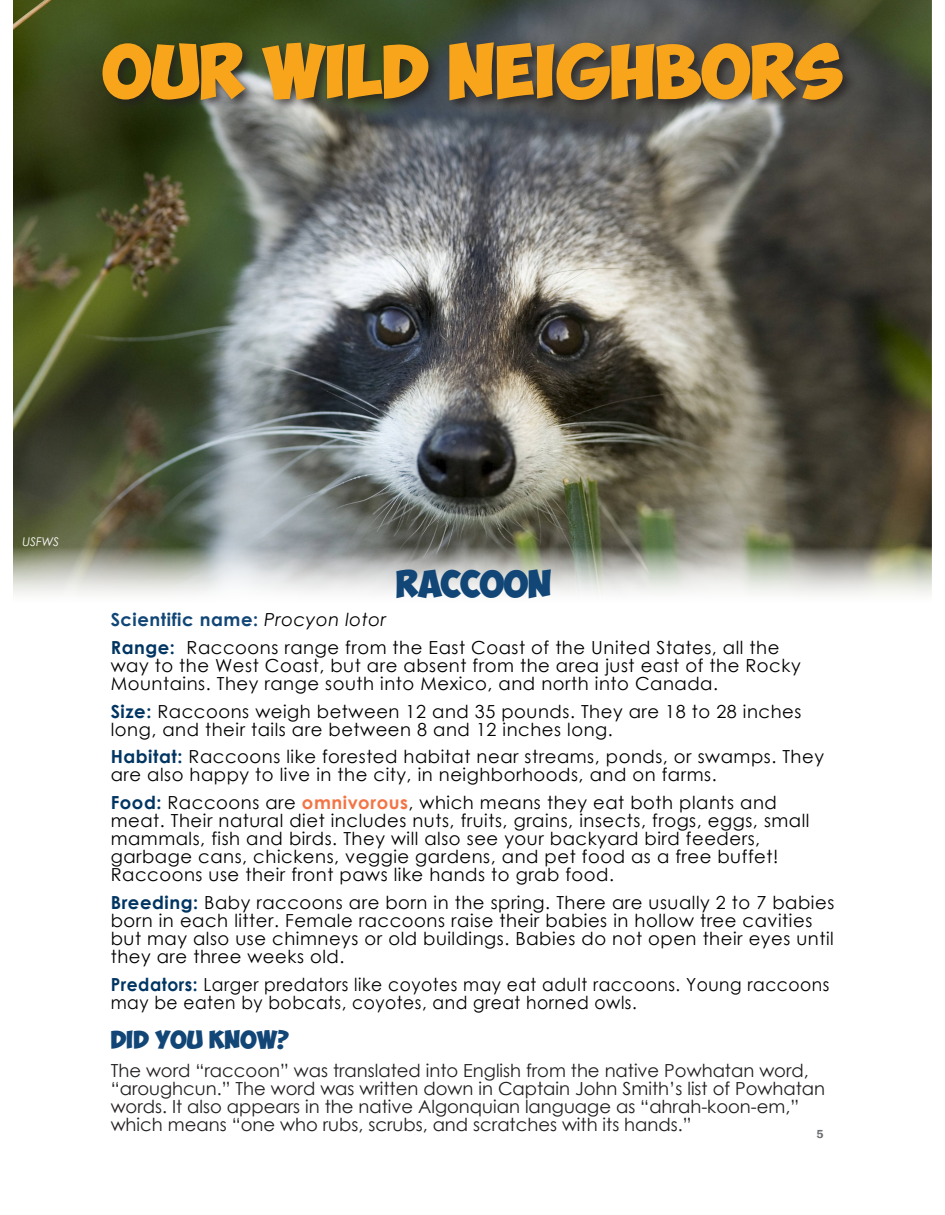
<style>
.page{position:relative;width:945px;height:1215px;background:#fff}
.page>*{position:absolute;margin:0;border:0;box-sizing:border-box;transform-origin:0 0}
.t1{font:700 54px "Obelix Pro";color:#f9a51b}
.t2{font:700 27px "Obelix Pro";letter-spacing:-.01em;color:#114676}
.t3{font:18px/18px "Century Gothic";letter-spacing:.03em;color:#000}
.t4{font:18px/18px "Century Gothic";color:#231f20}
.t5{font:18px/18px "Century Gothic";letter-spacing:.03em;color:#000;scale:.95 1}
.t6{font:700 18px "Century Gothic";letter-spacing:.03em;color:#114676}
.t7{font:700 18px "Obelix Pro";color:#114676}
.t8{font:italic 12px "Century Gothic";letter-spacing:-.01em;color:#fff}
.t9{font:600 12px "Franklin Gothic";color:#6c6d70}
.s1{font-weight:400;font-style:italic;color:#000}
.s2{font-weight:700;color:#003562}
.s3{font-weight:700;color:#f37546}
</style>
<div class="page">
<img style="left:14px;top:0;width:918px;height:595px">
<div style="left:99px;top:40px;width:756px;height:72px;background:#231f20;opacity:.75"></div>
<p class="t1" style="left:102px;top:49px;width:742px">OUR WILD NEIGHBORS</p>
<p class="t8" style="left:22px;top:533px;width:38px">USFWS</p>
<p class="t2" style="left:396px;top:573px;width:157px">RACCOON</p>
<p class="t6" style="left:111px;top:606px;width:277px">Scientific name: <span class="s1">Procyon lotor</span></p>
<p class="t3" style="left:111px;top:638px;width:691px"><span class="s2">Range:</span> Raccoons range from the East Coast of the United States, all the way to the West Coast, but are absent from the area just east of the Rocky<br>Mountains. They range south into Mexico, and north into Canada.</p>
<p class="t3" style="left:111px;top:702px;width:692px"><span class="s2">Size:</span> Raccoons weigh between 12 and 35 pounds. They are 18 to 28 inches long, and their tails are between 8 and 12 inches long.</p>
<p class="t3" style="left:111px;top:748px;width:715px"><span class="s2">Habitat:</span> Raccoons like forested habitat near streams, ponds, or swamps. They are also happy to live in the city, in neighborhoods, and on farms.</p>
<p class="t3" style="left:111px;top:793px;width:700px"><span class="s2">Food:</span> Raccoons are <span class="s3">omnivorous</span>, which means they eat both plants and meat. Their natural diet includes nuts, fruits, grains, insects, frogs, eggs, small mammals, fish and birds. They will also see your backyard bird feeders, garbage cans, chickens, veggie gardens, and pet food as a free buffet!<br>Raccoons use their front paws like hands to grab food.</p>
<p class="t3" style="left:111px;top:893px;width:725px"><span class="s2">Breeding:</span> Baby raccoons are born in the spring. There are usually 2 to 7 babies born in each litter. Female raccoons raise their babies in hollow tree cavities but may also use chimneys or old buildings. Babies do not open their eyes until they are three weeks old.</p>
<p class="t5" style="left:111px;top:975px;width:758px"><span class="s2">Predators:</span> Larger predators like coyotes may eat adult raccoons. Young raccoons may be eaten by bobcats, coyotes, and great horned owls.</p>
<p class="t7" style="left:111px;top:1032px;width:180px">DID YOU KNOW?</p>
<p class="t4" style="left:111px;top:1061px;width:716px">The word “raccoon” was translated into English from the native Powhatan word, “aroughcun.” The word was written down in Captain John Smith’s list of Powhatan words. It also appears in the native Algonquian language as “ahrah-koon-em,” which means “one who rubs, scrubs, and scratches with its hands.”</p>
<p class="t9" style="left:816px;top:1127px;width:9px">5</p>
</div>
